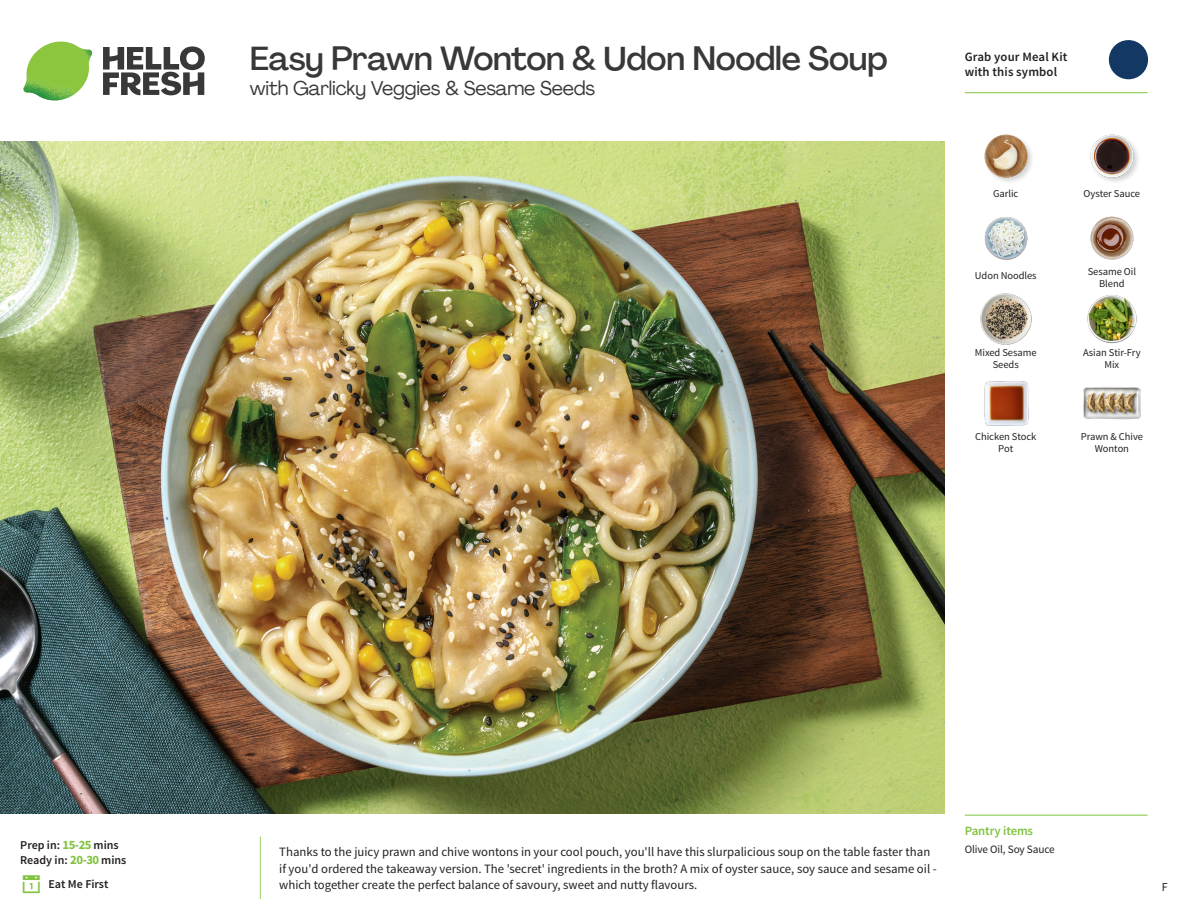
<style>
.page{position:relative;width:1188px;height:918px;background:#fff}
.page>*{position:absolute;margin:0;border:0;box-sizing:border-box;transform-origin:0 0}
._15_Titel_UK{font:500 33px "Agrandir";letter-spacing:-.01em;color:#383839}
._15_Titel_UK-2{font:19.5px "Agrandir";letter-spacing:-.01em;color:#383839}
.Step_6_Text_AU{font:12.75px/16.5px "Source Sans Pro";color:#231f20}
.t1{font:600 12.75px/15px "Source Sans Pro";letter-spacing:.01em;color:#231f20}
._04_Headers_Front{font:600 12.75px "Source Sans Pro";letter-spacing:-.01em;color:#81c340}
._04_Intro{font:600 12px "Source Sans Pro";color:#231f20}
.t2{font:12px "Source Sans Pro";color:#231f20}
._05_Pantry{font:11.25px "Source Sans Pro";letter-spacing:-.01em;color:#231f20}
._18_FRONT_ingredient{font:10.5px/12px "Source Sans Pro";letter-spacing:-.005em;color:#231f20;text-align:center}
.s1{font-weight:700;font-size:12.75px;color:#81c340}
</style>
<div class="page">
<svg style="left:103px;top:46px;width:102px;height:49px"></svg>
<img style="left:23px;top:42px;width:69px;height:59px">
<img style="left:0;top:142px;width:945px;height:672px">
<img style="left:1087px;top:295px;width:50px;height:49px">
<img style="left:1083px;top:387px;width:58px;height:33px">
<img style="left:984px;top:381px;width:45px;height:45px">
<img style="left:980px;top:294px;width:51px;height:50px">
<img style="left:984px;top:217px;width:44px;height:43px">
<img style="left:1090px;top:216px;width:44px;height:44px">
<img style="left:984px;top:134px;width:48px;height:48px">
<img style="left:1090px;top:134px;width:48px;height:48px">
<svg style="left:1091px;top:40px;width:58px;height:54px"></svg>
<hr style="left:965px;top:815px;width:183px;height:1px;background:#81c340">
<hr style="left:965px;top:92px;width:183px;height:1px;background:#81c340">
<p class="_15_Titel_UK" style="left:250px;top:38px;width:639px">Easy Prawn Wonton &amp; Udon Noodle Soup</p>
<p class="_15_Titel_UK-2" style="left:250px;top:76px;width:347px">with Garlicky Veggies &amp; Sesame Seeds</p>
<p class="t1" style="left:965px;top:50px;width:104px">Grab your Meal Kit with this symbol</p>
<p class="_18_FRONT_ingredient" style="left:993px;top:188px;width:27px">Garlic</p>
<p class="_18_FRONT_ingredient" style="left:1084px;top:188px;width:58px">Oyster Sauce</p>
<p class="_18_FRONT_ingredient" style="left:975px;top:270px;width:63px">Udon Noodles</p>
<p class="_18_FRONT_ingredient" style="left:1088px;top:265px;width:50px">Sesame Oil<br>Blend</p>
<p class="_18_FRONT_ingredient" style="left:975px;top:346px;width:63px">Mixed Sesame<br>Seeds</p>
<p class="_18_FRONT_ingredient" style="left:1083px;top:346px;width:59px">Asian Stir-Fry<br>Mix</p>
<p class="_18_FRONT_ingredient" style="left:975px;top:431px;width:63px">Chicken Stock<br>Pot</p>
<p class="_18_FRONT_ingredient" style="left:1081px;top:431px;width:64px">Prawn &amp; Chive<br>Wonton</p>
<p class="_04_Intro" style="left:20px;top:838px;width:100px">Prep in: <span class="s1">15-25</span> mins</p>
<p class="_04_Intro" style="left:20px;top:853px;width:108px">Ready in: <span class="s1">20-30</span> mins</p>
<p class="Step_6_Text_AU" style="left:279px;top:844px;width:659px">Thanks to the juicy prawn and chive wontons in your cool pouch, you'll have this slurpalicious soup on the table faster than if you'd ordered the takeaway version. The 'secret' ingredients in the broth? A mix of oyster sauce, soy sauce and sesame oil -</p>
<p class="_04_Intro" style="left:48px;top:876px;width:62px">Eat Me First</p>
<p class="Step_6_Text_AU" style="left:279px;top:877px;width:419px">which together create the perfect balance of savoury, sweet and nutty flavours.</p>
<p class="_04_Headers_Front" style="left:965px;top:822px;width:70px">Pantry items</p>
<p class="_05_Pantry" style="left:965px;top:842px;width:92px">Olive Oil, Soy Sauce</p>
<p class="t2" style="left:1162px;top:879px;width:7px">F</p>
</div>
